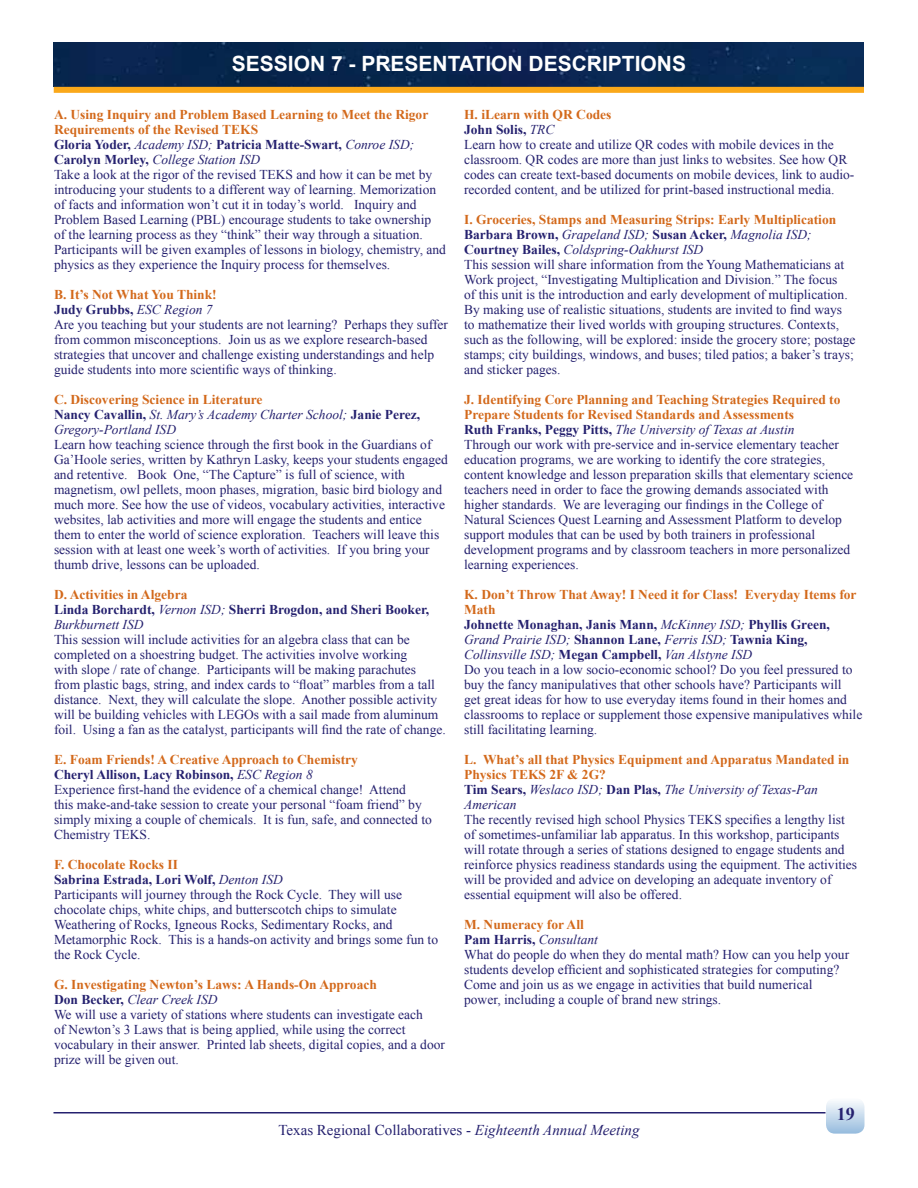
<style>
.page{position:relative;width:918px;height:1188px;background:#fff}
.page>*{position:absolute;margin:0;border:0;box-sizing:border-box;transform-origin:0 0}
.t1{font:700 21px "Arial";color:#fff}
.t2{font:700 18px "Times New Roman";color:#25216f}
.t3{font:15px "Times New Roman";color:#25216f}
.t4{font:13.5px/15px "Times New Roman";color:#25216f}
.t5{font:700 13.5px/15px "Times New Roman";color:#d3691b}
.t6{font:italic 13.5px/15px "Times New Roman";color:#25216f}
.t7{font:700 13.5px/15px "Times New Roman";color:#25216f}
.s1{font-weight:700;color:#d3691b}
.s2{font-weight:700}
.s3{font-style:italic}
.s4{font-weight:700;font-style:normal;color:#d3691b}
.s5{font-weight:700;font-style:normal}
.s6{color:#d3691b}
.s7{font-weight:400;font-style:italic}
.s8{color:#25216f}
.s9{font-weight:400;font-style:italic;color:#25216f}
</style>
<div class="page">
<div style="left:826px;top:1098px;width:39px;height:36px;background:linear-gradient(to bottom,#fbfcfd,#9abedf);border-radius:9px"></div>
<hr style="left:53px;top:1112px;width:773px;height:1px;background:#25216f">
<div style="left:54px;top:42px;width:810px;height:45px;background:#082651"></div>
<div style="left:54px;top:87px;width:810px;height:6px;background:#faa81a"></div>
<h1 class="t1" style="left:232px;top:50px;width:456px">SESSION 7 - PRESENTATION DESCRIPTIONS</h1>
<p class="t4" style="left:54px;top:107px;width:393px"><span class="s1">A. Using Inquiry and Problem Based Learning to Meet the Rigor Requirements of the Revised TEKS<br></span><span class="s2">Gloria Yoder,</span> <span class="s3">Academy ISD;</span> <span class="s2">Patricia Matte-Swart,</span> <span class="s3">Conroe ISD; </span><span class="s2">Carolyn Morley,</span> <span class="s3">College Station ISD<br></span>Take a look at the rigor of the revised TEKS and how it can be met by introducing your students to a different way of learning. Memorization of facts and information won’t cut it in today’s world. Inquiry and Problem Based Learning (PBL) encourage students to take ownership<br>of the learning process as they “think” their way through a situation.<br>Participants will be given examples of lessons in biology, chemistry, and physics as they experience the Inquiry process for themselves.</p>
<p class="t4" style="left:54px;top:287px;width:396px"><span class="s1">B. It’s Not What You Think!<br></span><span class="s2">Judy Grubbs,</span> <span class="s3">ESC Region 7<br></span>Are you teaching but your students are not learning? Perhaps they suffer from common misconceptions. Join us as we explore research-based strategies that uncover and challenge existing understandings and help guide students into more scientific ways of thinking.</p>
<p class="t6" style="left:54px;top:392px;width:368px"><span class="s4">C. Discovering Science in Literature<br></span><span class="s5">Nancy Cavallin,</span> St. Mary’s Academy Charter School; <span class="s5">Janie Perez,<br></span>Gregory-Portland ISD</p>
<p class="t4" style="left:54px;top:437px;width:395px">Learn how teaching science through the first book in the Guardians of Ga’Hoole series, written by Kathryn Lasky, keeps your students engaged and retentive. Book One, “The Capture” is full of science, with magnetism, owl pellets, moon phases, migration, basic bird biology and much more. See how the use of videos, vocabulary activities, interactive websites, lab activities and more will engage the students and entice them to enter the world of science exploration. Teachers will leave this session with at least one week’s worth of activities. If you bring your thumb drive, lessons can be uploaded.</p>
<p class="t7" style="left:54px;top:587px;width:377px"><span class="s6">D. Activities in Algebra<br></span>Linda Borchardt, <span class="s7">Vernon ISD;</span> Sherri Brogdon, and Sheri Booker,<br><span class="s7">Burkburnett ISD</span></p>
<p class="t4" style="left:54px;top:632px;width:393px">This session will include activities for an algebra class that can be completed on a shoestring budget. The activities involve working<br>with slope / rate of change. Participants will be making parachutes<br>from plastic bags, string, and index cards to “float” marbles from a tall distance. Next, they will calculate the slope. Another possible activity will be building vehicles with LEGOs with a sail made from aluminum foil. Using a fan as the catalyst, participants will find the rate of change.</p>
<p class="t4" style="left:54px;top:752px;width:379px"><span class="s1">E. Foam Friends! A Creative Approach to Chemistry<br></span><span class="s2">Cheryl Allison, Lacy Robinson,</span> <span class="s3">ESC Region 8<br></span>Experience first-hand the evidence of a chemical change! Attend<br>this make-and-take session to create your personal “foam friend” by simply mixing a couple of chemicals. It is fun, safe, and connected to Chemistry TEKS.</p>
<p class="t4" style="left:54px;top:857px;width:386px"><span class="s1">F. Chocolate Rocks II<br></span><span class="s2">Sabrina Estrada, Lori Wolf,</span> <span class="s3">Denton ISD<br></span>Participants will journey through the Rock Cycle. They will use chocolate chips, white chips, and butterscotch chips to simulate Weathering of Rocks, Igneous Rocks, Sedimentary Rocks, and Metamorphic Rock. This is a hands-on activity and brings some fun to the Rock Cycle.</p>
<p class="t4" style="left:54px;top:977px;width:393px"><span class="s1">G. Investigating Newton’s Laws: A Hands-On Approach<br></span><span class="s2">Don Becker,</span> <span class="s3">Clear Creek ISD<br></span>We will use a variety of stations where students can investigate each<br>of Newton’s 3 Laws that is being applied, while using the correct vocabulary in their answer. Printed lab sheets, digital copies, and a door prize will be given out.</p>
<p class="t4" style="left:464px;top:107px;width:392px"><span class="s1">H. iLearn with QR Codes<br></span><span class="s2">John Solis,</span> <span class="s3">TRC<br></span>Learn how to create and utilize QR codes with mobile devices in the classroom. QR codes are more than just links to websites. See how QR codes can create text-based documents on mobile devices, link to audio&shy;recorded content, and be utilized for print-based instructional media.</p>
<p class="t4" style="left:464px;top:212px;width:393px"><span class="s1">I. Groceries, Stamps and Measuring Strips: Early Multiplication </span><span class="s2">Barbara Brown,</span> <span class="s3">Grapeland ISD;</span> <span class="s2">Susan Acker,</span> <span class="s3">Magnolia ISD; </span><span class="s2">Courtney Bailes,</span> <span class="s3">Coldspring-Oakhurst ISD<br></span>This session will share information from the Young Mathematicians at Work project, “Investigating Multiplication and Division.” The focus<br>of this unit is the introduction and early development of multiplication.<br>By making use of realistic situations, students are invited to find ways to mathematize their lived worlds with grouping structures. Contexts, such as the following, will be explored: inside the grocery store; postage stamps; city buildings, windows, and buses; tiled patios; a baker’s trays; and sticker pages.</p>
<p class="t4" style="left:464px;top:392px;width:391px"><span class="s1">J. Identifying Core Planning and Teaching Strategies Required to Prepare Students for Revised Standards and Assessments<br></span><span class="s2">Ruth Franks, Peggy Pitts,</span> <span class="s3">The University of Texas at Austin<br></span>Through our work with pre-service and in-service elementary teacher education programs, we are working to identify the core strategies, content knowledge and lesson preparation skills that elementary science teachers need in order to face the growing demands associated with higher standards. We are leveraging our findings in the College of Natural Sciences Quest Learning and Assessment Platform to develop support modules that can be used by both trainers in professional development programs and by classroom teachers in more personalized learning experiences.</p>
<p class="t4" style="left:464px;top:587px;width:400px"><span class="s1">K. Don’t Throw That Away! I Need it for Class! Everyday Items for Math<br></span><span class="s2">Johnette Monaghan, Janis Mann,</span> <span class="s3">McKinney ISD;</span> <span class="s2">Phyllis Green, </span><span class="s3">Grand Prairie ISD;</span> <span class="s2">Shannon Lane,</span> <span class="s3">Ferris ISD;</span> <span class="s2">Tawnia King, </span><span class="s3">Collinsville ISD;</span> <span class="s2">Megan Campbell,</span> <span class="s3">Van Alstyne ISD<br></span>Do you teach in a low socio-economic school? Do you feel pressured to buy the fancy manipulatives that other schools have? Participants will<br>get great ideas for how to use everyday items found in their homes and classrooms to replace or supplement those expensive manipulatives while still facilitating learning.</p>
<p class="t5" style="left:464px;top:752px;width:387px">L. What’s all that Physics Equipment and Apparatus Mandated in Physics TEKS 2F &amp; 2G?<br><span class="s8">Tim Sears,</span> <span class="s9">Weslaco ISD;</span> <span class="s8">Dan Plas,</span> <span class="s9">The University of Texas-Pan American</span></p>
<p class="t4" style="left:464px;top:812px;width:395px">The recently revised high school Physics TEKS specifies a lengthy list of sometimes-unfamiliar lab apparatus. In this workshop, participants will rotate through a series of stations designed to engage students and reinforce physics readiness standards using the equipment. The activities will be provided and advice on developing an adequate inventory of essential equipment will also be offered.</p>
<p class="t4" style="left:464px;top:917px;width:387px"><span class="s1">M. Numeracy for All<br></span><span class="s2">Pam Harris,</span> <span class="s3">Consultant<br></span>What do people do when they do mental math? How can you help your students develop efficient and sophisticated strategies for computing?<br>Come and join us as we engage in activities that build numerical power, including a couple of brand new strings.</p>
<p class="t3" style="left:278px;top:1120px;width:363px">Texas Regional Collaboratives - <span class="s3">Eighteenth Annual Meeting</span></p>
<h2 class="t2" style="left:837px;top:1101px;width:19px">19</h2>
</div>
